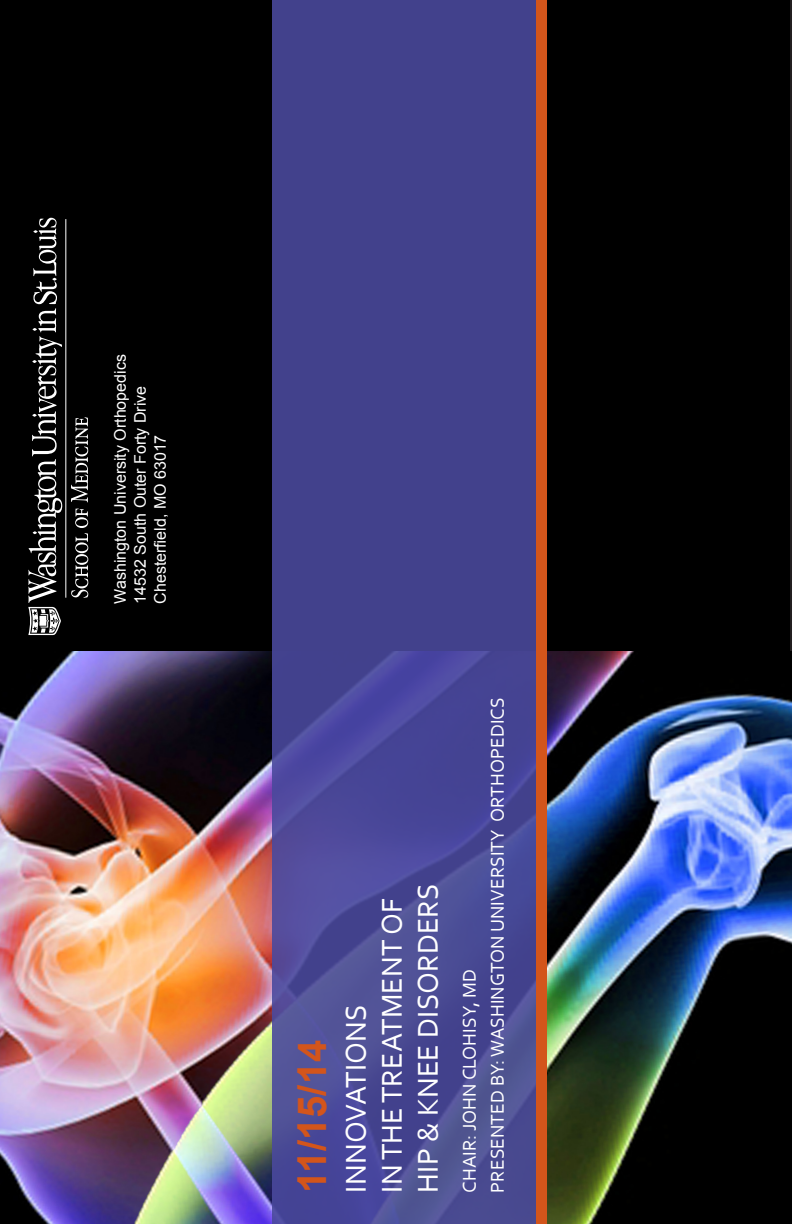
<style>
.page{position:relative;width:792px;height:1224px;background:#fff}
.page>*{position:absolute;margin:0;border:0;box-sizing:border-box;transform-origin:0 0}
.t1{font:700 40px "Arial";color:#d3551b}
.t2{font:30px/36px "Corbel";color:#fff}
.t3{font:19.4px/28.2px "Corbel";color:#fff}
.t4{font:16px/20px "Arial";color:#fff}
</style>
<div class="page">
<div style="left:0;top:0;width:792px;height:651px;background:#000"></div>
<img style="left:0;top:651px;width:792px;height:573px">
<svg style="left:28px;top:218px;width:34px;height:417px;background:#383838"></svg>
<svg style="left:71px;top:509px;width:17px;height:89px;background:#3d3d3d"></svg>
<svg style="left:71px;top:417px;width:17px;height:85px"></svg>
<hr style="left:65px;top:219px;width:1px;height:379px;background:#fff">
<svg style="left:791px;top:766px;width:1px;height:19px"></svg>
<svg style="left:273px;top:0;width:264px;height:1224px;background:#464591"></svg>
<div style="left:537px;top:0;width:10px;height:1224px;background:#d3551b"></div>
<p class="t4" style="left:110px;top:604px;width:251px;rotate:-90deg">Washington University Orthopedics<br>14532 South Outer Forty Drive</p>
<p class="t4" style="left:150px;top:604px;width:170px;rotate:-90deg">Chesterfield, MO 63017</p>
<p class="t1" style="left:286px;top:1193px;width:154px;rotate:-90deg">11/15/14</p>
<p class="t2" style="left:337px;top:1193px;width:311px;rotate:-90deg">INNOVATIONS<br>IN THE TREATMENT OF<br>HIP &amp; KNEE DISORDERS</p>
<p class="t3" style="left:455px;top:1193px;width:497px;rotate:-90deg">CHAIR: JOHN CLOHISY, MD<br>PRESENTED BY: WASHINGTON UNIVERSITY ORTHOPEDICS</p>
</div>
